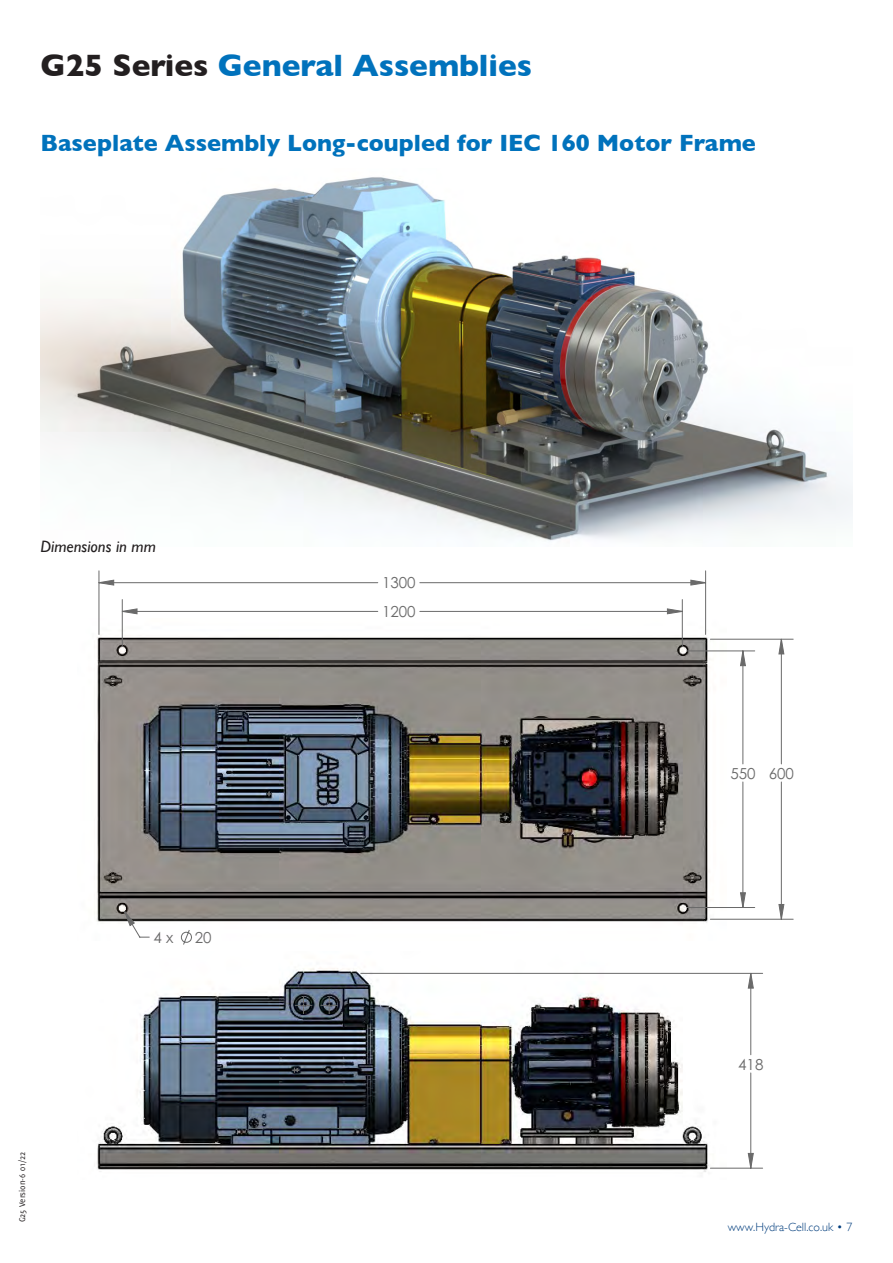
<style>
.page{position:relative;width:893px;height:1263px;background:#fff}
.page>*{position:absolute;margin:0;border:0;box-sizing:border-box;transform-origin:0 0}
.t1{font:700 31.5px "Gill Sans";color:#0072bc}
.t2{font:700 24px "Gill Sans";color:#0072bc}
.t3{font:italic 16.5px "Gill Sans";color:#231f20}
.t4{font:15.15px/28.7px "Century Gothic";color:#6a6a6a}
.t5{font:300 12px "Gill Sans";color:#013d7d}
.t6{font:9px "Delicious";color:#231f20}
.s1{color:#231f20}
</style>
<div class="page">
<img style="left:40px;top:177px;width:812px;height:364px">
<img style="left:97px;top:1145px;width:611px;height:27px">
<img style="left:99px;top:580px;width:685px;height:588px">
<p class="t1" style="left:40px;top:40px;width:493px"><span class="s1">G25 Series</span> General Assemblies</p>
<p class="t2" style="left:40px;top:124px;width:717px">Baseplate Assembly Long-coupled for IEC 160 Motor Frame</p>
<p class="t3" style="left:40px;top:537px;width:117px">Dimensions in mm</p>
<p class="t6" style="left:17px;top:1222px;width:72px;rotate:-90deg">G25 Version-6 01/22</p>
<p class="t4" style="left:154px;top:923px;width:21px">4 x</p>
<p class="t4" style="left:195px;top:923px;width:18px">20</p>
<p class="t4" style="left:382px;top:568px;width:35px">1300<br>1200</p>
<p class="t4" style="left:730px;top:759px;width:27px">055</p>
<p class="t4" style="left:769px;top:759px;width:27px">006</p>
<p class="t4" style="left:738px;top:1049px;width:27px">418</p>
<p class="t5" style="left:728px;top:1218px;width:126px">www.Hydra-Cell.co.uk • 7</p>
</div>
